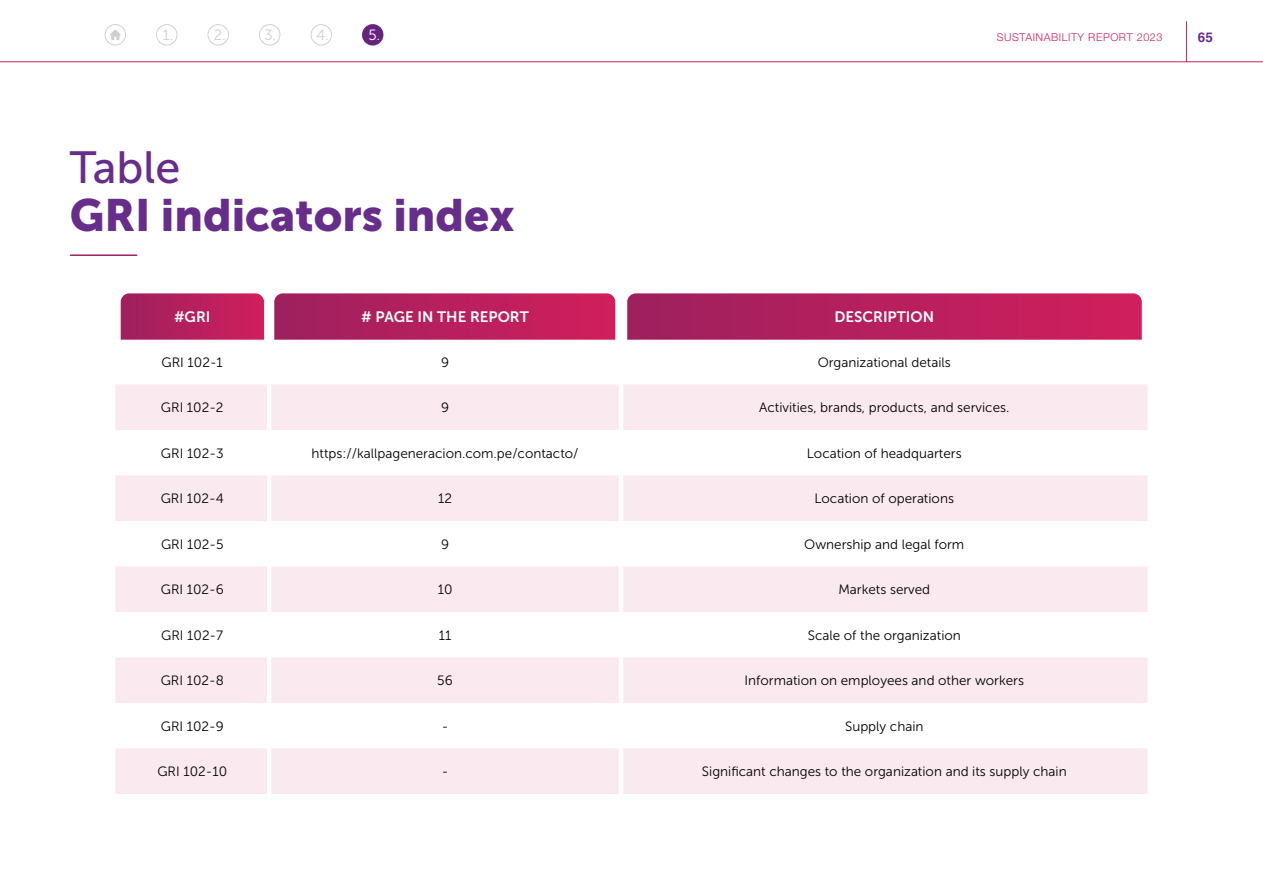
<style>
.page{position:relative;width:1263px;height:893px;background:#fff}
.page>*{position:absolute;margin:0;border:0;box-sizing:border-box;transform-origin:0 0}
.t1{font:45px "Museo Sans 900";color:#672d8b}
.t2{font:45px "Museo Sans 500";color:#672d8b}
.t3{font:15px "Museo Sans 700";color:#fff}
.t4{font:14.85px "Museo Sans 300";color:#cfcfcf}
.t5{font:14.85px "Museo Sans 300";color:#fff}
.t6{font:13.5px "Museo Sans 300";color:#000}
.t7{font:700 13.5px "Helvetica LT Std";color:#672d8b}
.t8{font:300 10.8px "Helvetica Neue LT Std";letter-spacing:.05em;color:#d11f5c}
</style>
<div class="page">
<hr style="left:0;top:61px;width:1263px;height:1px;background:#d11f5c">
<hr style="left:1186px;top:21px;width:1px;height:41px;background:#d11f5c">
<svg style="left:208px;top:24px;width:21px;height:22px"></svg>
<svg style="left:259px;top:24px;width:22px;height:22px"></svg>
<svg style="left:311px;top:24px;width:21px;height:22px"></svg>
<svg style="left:156px;top:24px;width:22px;height:22px"></svg>
<svg style="left:105px;top:24px;width:21px;height:22px"></svg>
<svg style="left:362px;top:24px;width:22px;height:22px"></svg>
<div style="left:363px;top:25px;width:19px;height:20px;background:#66247f;border-radius:50%"></div>
<svg style="left:121px;top:293px;width:143px;height:47px;background:#b82360"></svg>
<svg style="left:274px;top:293px;width:341px;height:47px;background:#b8235f"></svg>
<svg style="left:627px;top:293px;width:515px;height:47px;background:#b8235f"></svg>
<hr style="left:71px;top:254px;width:66px;height:2px;background:#9e205e">
<svg style="left:115px;top:384px;width:1032px;height:410px;fill:#fae9ef"></svg>
<hr style="left:267px;top:384px;width:4px;height:46px;background:#fff">
<hr style="left:619px;top:384px;width:4px;height:46px;background:#fff">
<hr style="left:267px;top:430px;width:4px;height:45px;background:#fff">
<hr style="left:619px;top:430px;width:4px;height:45px;background:#fff">
<hr style="left:267px;top:475px;width:4px;height:46px;background:#fff">
<hr style="left:619px;top:475px;width:4px;height:46px;background:#fff">
<hr style="left:267px;top:521px;width:4px;height:45px;background:#fff">
<hr style="left:619px;top:521px;width:4px;height:45px;background:#fff">
<hr style="left:267px;top:566px;width:4px;height:46px;background:#fff">
<hr style="left:619px;top:566px;width:4px;height:46px;background:#fff">
<hr style="left:267px;top:612px;width:4px;height:45px;background:#fff">
<hr style="left:619px;top:612px;width:4px;height:45px;background:#fff">
<hr style="left:267px;top:657px;width:4px;height:46px;background:#fff">
<hr style="left:619px;top:657px;width:4px;height:46px;background:#fff">
<hr style="left:267px;top:703px;width:4px;height:45px;background:#fff">
<hr style="left:619px;top:703px;width:4px;height:45px;background:#fff">
<hr style="left:267px;top:748px;width:4px;height:46px;background:#fff">
<hr style="left:619px;top:748px;width:4px;height:46px;background:#fff">
<p class="t4" style="left:163px;top:27px;width:12px">1.</p>
<p class="t4" style="left:214px;top:27px;width:14px">2.</p>
<p class="t4" style="left:264px;top:27px;width:13px">3.</p>
<p class="t4" style="left:317px;top:27px;width:14px">4.</p>
<p class="t5" style="left:368px;top:27px;width:13px">5.</p>
<p class="t8" style="left:997px;top:30px;width:167px">SUSTAINABILITY REPORT 2023</p>
<p class="t7" style="left:1198px;top:29px;width:17px">65</p>
<h1 class="t2" style="left:70px;top:142px;width:112px">Table</h1>
<h1 class="t1" style="left:70px;top:189px;width:446px">GRI indicators index</h1>
<p class="t3" style="left:174px;top:308px;width:38px">#GRI</p>
<p class="t3" style="left:361px;top:308px;width:169px"># PAGE IN THE REPORT</p>
<p class="t3" style="left:834px;top:308px;width:101px">DESCRIPTION</p>
<p class="t6" style="left:162px;top:355px;width:63px">GRI 102-1</p>
<p class="t6" style="left:441px;top:355px;width:10px">9</p>
<p class="t6" style="left:818px;top:355px;width:135px">Organizational details</p>
<p class="t6" style="left:161px;top:400px;width:64px">GRI 102-2</p>
<p class="t6" style="left:441px;top:400px;width:10px">9</p>
<p class="t6" style="left:759px;top:400px;width:252px">Activities, brands, products, and services.</p>
<p class="t6" style="left:161px;top:446px;width:64px">GRI 102-3</p>
<p class="t6" style="left:312px;top:446px;width:269px">https://kallpageneracion.com.pe/contacto/</p>
<p class="t6" style="left:807px;top:446px;width:156px">Location of headquarters</p>
<p class="t6" style="left:161px;top:491px;width:65px">GRI 102-4</p>
<p class="t6" style="left:438px;top:491px;width:15px">12</p>
<p class="t6" style="left:814px;top:491px;width:141px">Location of operations</p>
<p class="t6" style="left:161px;top:537px;width:64px">GRI 102-5</p>
<p class="t6" style="left:441px;top:537px;width:10px">9</p>
<p class="t6" style="left:804px;top:537px;width:161px">Ownership and legal form</p>
<p class="t6" style="left:161px;top:582px;width:65px">GRI 102-6</p>
<p class="t6" style="left:438px;top:582px;width:16px">10</p>
<p class="t6" style="left:838px;top:582px;width:93px">Markets served</p>
<p class="t6" style="left:161px;top:628px;width:64px">GRI 102-7</p>
<p class="t6" style="left:439px;top:628px;width:14px">11</p>
<p class="t6" style="left:808px;top:628px;width:155px">Scale of the organization</p>
<p class="t6" style="left:161px;top:673px;width:65px">GRI 102-8</p>
<p class="t6" style="left:437px;top:673px;width:17px">56</p>
<p class="t6" style="left:745px;top:673px;width:281px">Information on employees and other workers</p>
<p class="t6" style="left:161px;top:719px;width:65px">GRI 102-9</p>
<p class="t6" style="left:442px;top:719px;width:8px">-</p>
<p class="t6" style="left:845px;top:719px;width:80px">Supply chain</p>
<p class="t6" style="left:157px;top:764px;width:71px">GRI 102-10</p>
<p class="t6" style="left:442px;top:764px;width:8px">-</p>
<p class="t6" style="left:702px;top:764px;width:366px">Significant changes to the organization and its supply chain</p>
</div>
